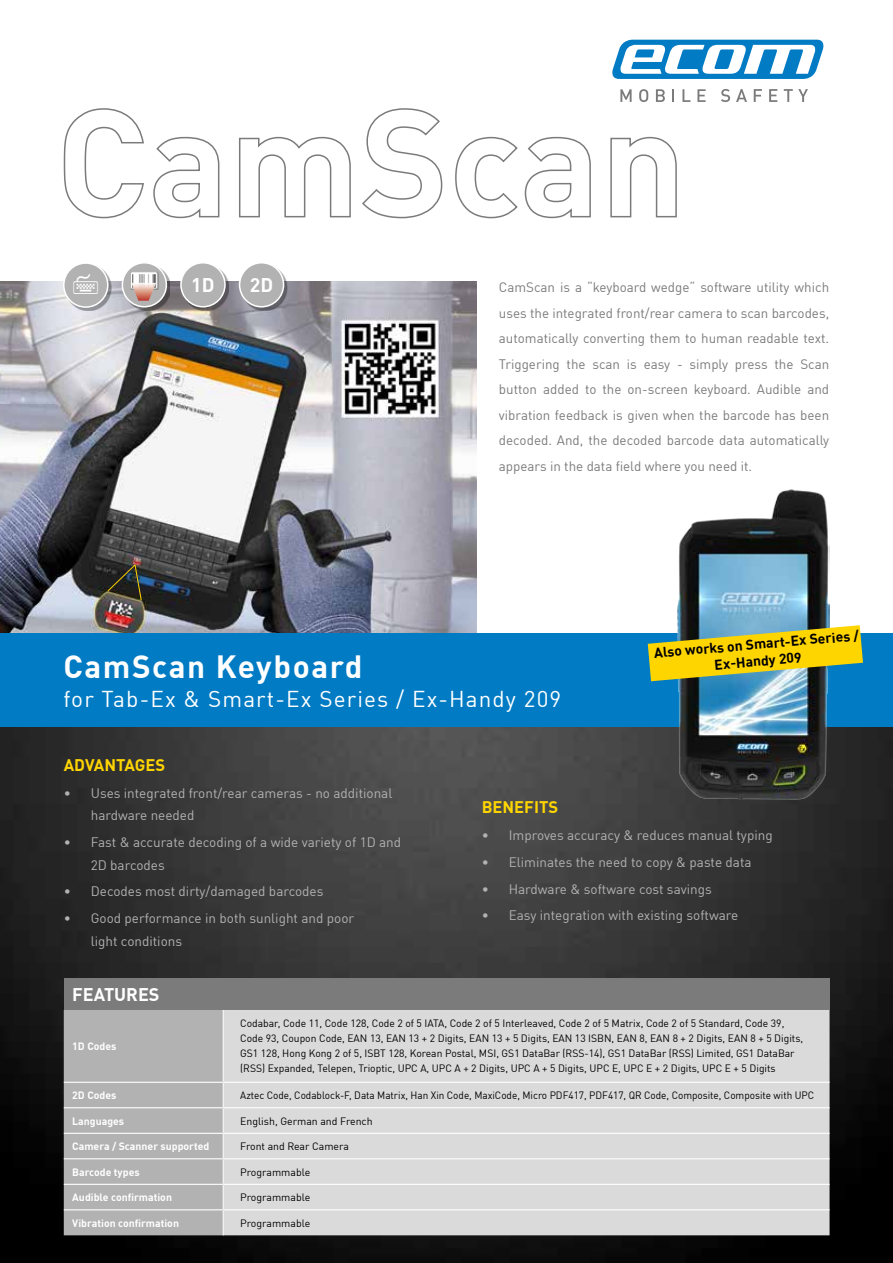
<style>
.page{position:relative;width:893px;height:1263px;background:#fff}
.page>*{position:absolute;margin:0;border:0;box-sizing:border-box;transform-origin:0 0}
.t1{font:700 31.5px "DIN Offc";letter-spacing:.05em;color:#fff}
.t2{font:22.5px "DIN Offc";letter-spacing:.05em;color:#fff}
.t3{font:700 19.35px "DIN Offc";color:#fff}
.t4{font:700 18px "DIN Offc";color:#fff}
.t5{font:700 16.5px "DIN Offc";color:#ffd500}
.t6{font:700 13.95px/16.8px "DIN Offc";color:#000;text-align:center}
.t7{font:13.5px/25.5px "DIN Offc";color:#7c7b7b;text-align:justify}
.t8{font:13.5px/22.5px "DIN Offc";color:#b3b2b2}
.t9{font:10.5px/15px "DIN Offc";color:#000}
.t10{font:10.5px "DIN Offc";color:#000;scale:.95 1}
.t11{font:700 10.5px "DIN Offc";color:#fff}
</style>
<div class="page">
<img style="left:0;top:727px;width:893px;height:536px">
<svg style="left:63px;top:108px;width:81px;height:111px"></svg>
<svg style="left:153px;top:136px;width:67px;height:83px"></svg>
<svg style="left:239px;top:136px;width:112px;height:82px"></svg>
<svg style="left:362px;top:108px;width:81px;height:111px"></svg>
<svg style="left:455px;top:136px;width:136px;height:83px"></svg>
<svg style="left:610px;top:136px;width:67px;height:82px"></svg>
<img style="left:0;top:282px;width:476px;height:352px">
<img style="left:107px;top:564px;width:27px;height:27px">
<img style="left:134px;top:564px;width:8px;height:36px">
<div style="left:183px;top:265px;width:46px;height:45px;background:#000;opacity:.34"></div>
<div style="left:181px;top:263px;width:44px;height:44px;background:#b3b2b2;border-radius:50%"></div>
<div style="left:180px;top:262px;width:46px;height:45px;border:2px solid #fff;border-radius:50%"></div>
<div style="left:242px;top:265px;width:45px;height:45px;background:#000;opacity:.34"></div>
<div style="left:240px;top:263px;width:44px;height:44px;background:#b3b2b2;border-radius:50%"></div>
<div style="left:239px;top:262px;width:45px;height:45px;border:2px solid #fff;border-radius:50%"></div>
<div style="left:66px;top:265px;width:46px;height:46px;background:#000;opacity:.34"></div>
<div style="left:64px;top:263px;width:44px;height:44px;background:#b3b2b2;border-radius:50%"></div>
<div style="left:63px;top:262px;width:46px;height:46px;border:2px solid #fff;border-radius:50%"></div>
<div style="left:125px;top:265px;width:45px;height:45px;background:#000;opacity:.34"></div>
<div style="left:122px;top:263px;width:44px;height:44px;background:#b3b2b2;border-radius:50%"></div>
<div style="left:122px;top:262px;width:45px;height:45px;border:2px solid #fff;border-radius:50%"></div>
<div style="left:130px;top:272px;width:29px;height:18px;background:#afafae"></div>
<div style="left:130px;top:272px;width:27px;height:17px;border:1px solid #b3b3b2;border-radius:2px"></div>
<img style="left:132px;top:274px;width:24px;height:9px">
<svg style="left:131px;top:283px;width:25px;height:18px"></svg>
<div style="left:0;top:634px;width:893px;height:93px;background:#007bc4"></div>
<div style="left:64px;top:979px;width:765px;height:31px;background:#7c7b7b"></div>
<div style="left:224px;top:1010px;width:605px;height:225px;background:#dadada"></div>
<hr style="left:223px;top:1082px;width:606px;height:1px;background:#fff">
<hr style="left:223px;top:1107px;width:606px;height:1px;background:#fff">
<hr style="left:223px;top:1133px;width:606px;height:1px;background:#fff">
<hr style="left:223px;top:1158px;width:606px;height:1px;background:#fff">
<hr style="left:223px;top:1184px;width:606px;height:1px;background:#fff">
<hr style="left:223px;top:1209px;width:606px;height:1px;background:#fff">
<div style="left:64px;top:1010px;width:160px;height:225px;background:#b3b2b2"></div>
<svg style="left:620px;top:89px;width:12px;height:13px"></svg>
<svg style="left:639px;top:89px;width:9px;height:13px"></svg>
<svg style="left:656px;top:89px;width:9px;height:13px"></svg>
<svg style="left:672px;top:89px;width:2px;height:13px"></svg>
<svg style="left:682px;top:89px;width:8px;height:13px"></svg>
<svg style="left:697px;top:89px;width:9px;height:13px"></svg>
<svg style="left:721px;top:89px;width:9px;height:13px"></svg>
<svg style="left:736px;top:89px;width:11px;height:13px"></svg>
<svg style="left:754px;top:89px;width:8px;height:13px"></svg>
<svg style="left:769px;top:89px;width:8px;height:13px"></svg>
<svg style="left:784px;top:89px;width:24px;height:13px"></svg>
<svg style="left:612px;top:40px;width:211px;height:39px"></svg>
<img style="left:677px;top:489px;width:152px;height:310px">
<svg style="left:648px;top:625px;width:215px;height:56px;background:#c4bd3b"></svg>
<h3 class="t3" style="left:191px;top:272px;width:25px">1D</h3>
<h3 class="t3" style="left:250px;top:272px;width:25px">2D</h3>
<p class="t7" style="left:499px;top:274px;width:332px">CamScan is a “keyboard wedge“ software utility which uses the integrated front/rear camera to scan barcodes, automatically converting them to human readable text.<br>Triggering the scan is easy - simply press the Scan button added to the on-screen keyboard. Audible and vibration feedback is given when the barcode has been decoded. And, the decoded barcode data automatically appears in the data field where you need it.</p>
<h1 class="t1" style="left:63px;top:645px;width:300px">CamScan Keyboard</h1>
<h2 class="t2" style="left:63px;top:685px;width:499px">for Tab-Ex &amp; Smart-Ex Series / Ex-Handy 209</h2>
<h3 class="t6" style="left:653px;top:644px;width:207px;rotate:-5deg">Also works on Smart-Ex Series /<br>Ex-Handy 209</h3>
<h3 class="t5" style="left:64px;top:754px;width:103px">ADVANTAGES</h3>
<p class="t8" style="left:91px;top:781px;width:303px;text-indent:-27px">• Uses integrated front/rear cameras - no additional hardware needed</p>
<p class="t8" style="left:91px;top:831px;width:312px;text-indent:-27px">• Fast &amp; accurate decoding of a wide variety of 1D and<br>2D barcodes</p>
<p class="t8" style="left:64px;top:880px;width:261px">• Decodes most dirty/damaged barcodes</p>
<p class="t8" style="left:91px;top:907px;width:265px;text-indent:-27px">• Good performance in both sunlight and poor light conditions</p>
<h3 class="t4" style="left:72px;top:983px;width:89px">FEATURES</h3>
<h3 class="t5" style="left:482px;top:796px;width:78px">BENEFITS</h3>
<p class="t8" style="left:482px;top:824px;width:292px">• Improves accuracy &amp; reduces manual typing</p>
<p class="t8" style="left:482px;top:850px;width:271px">• Eliminates the need to copy &amp; paste data</p>
<p class="t8" style="left:482px;top:877px;width:232px">• Hardware &amp; software cost savings</p>
<p class="t8" style="left:482px;top:904px;width:258px">• Easy integration with existing software</p>
<p class="t11" style="left:72px;top:1039px;width:46px">1D Codes</p>
<p class="t9" style="left:240px;top:1016px;width:564px">Codabar, Code 11, Code 128, Code 2 of 5 IATA, Code 2 of 5 Interleaved, Code 2 of 5 Matrix, Code 2 of 5 Standard, Code 39, Code 93, Coupon Code, EAN 13, EAN 13 + 2 Digits, EAN 13 + 5 Digits, EAN 13 ISBN, EAN 8, EAN 8 + 2 Digits, EAN 8 + 5 Digits, GS1 128, Hong Kong 2 of 5, ISBT 128, Korean Postal, MSI, GS1 DataBar (RSS-14), GS1 DataBar (RSS) Limited, GS1 DataBar (RSS) Expanded, Telepen, Trioptic, UPC A, UPC A + 2 Digits, UPC A + 5 Digits, UPC E, UPC E + 2 Digits, UPC E + 5 Digits</p>
<p class="t11" style="left:72px;top:1088px;width:46px">2D Codes</p>
<p class="t10" style="left:240px;top:1089px;width:606px">Aztec Code, Codablock-F, Data Matrix, Han Xin Code, MaxiCode, Micro PDF417, PDF417, QR Code, Composite, Composite with UPC</p>
<p class="t11" style="left:72px;top:1114px;width:53px">Languages</p>
<p class="t9" style="left:240px;top:1113px;width:134px">English, German and French</p>
<p class="t11" style="left:72px;top:1139px;width:139px">Camera / Scanner supported</p>
<p class="t9" style="left:240px;top:1138px;width:110px">Front and Rear Camera</p>
<p class="t11" style="left:72px;top:1165px;width:69px">Barcode types</p>
<p class="t9" style="left:240px;top:1164px;width:72px">Programmable</p>
<p class="t11" style="left:72px;top:1190px;width:101px">Audible confirmation</p>
<p class="t9" style="left:240px;top:1189px;width:72px">Programmable</p>
<p class="t11" style="left:72px;top:1216px;width:108px">Vibration confirmation</p>
<p class="t9" style="left:240px;top:1215px;width:72px">Programmable</p>
</div>
